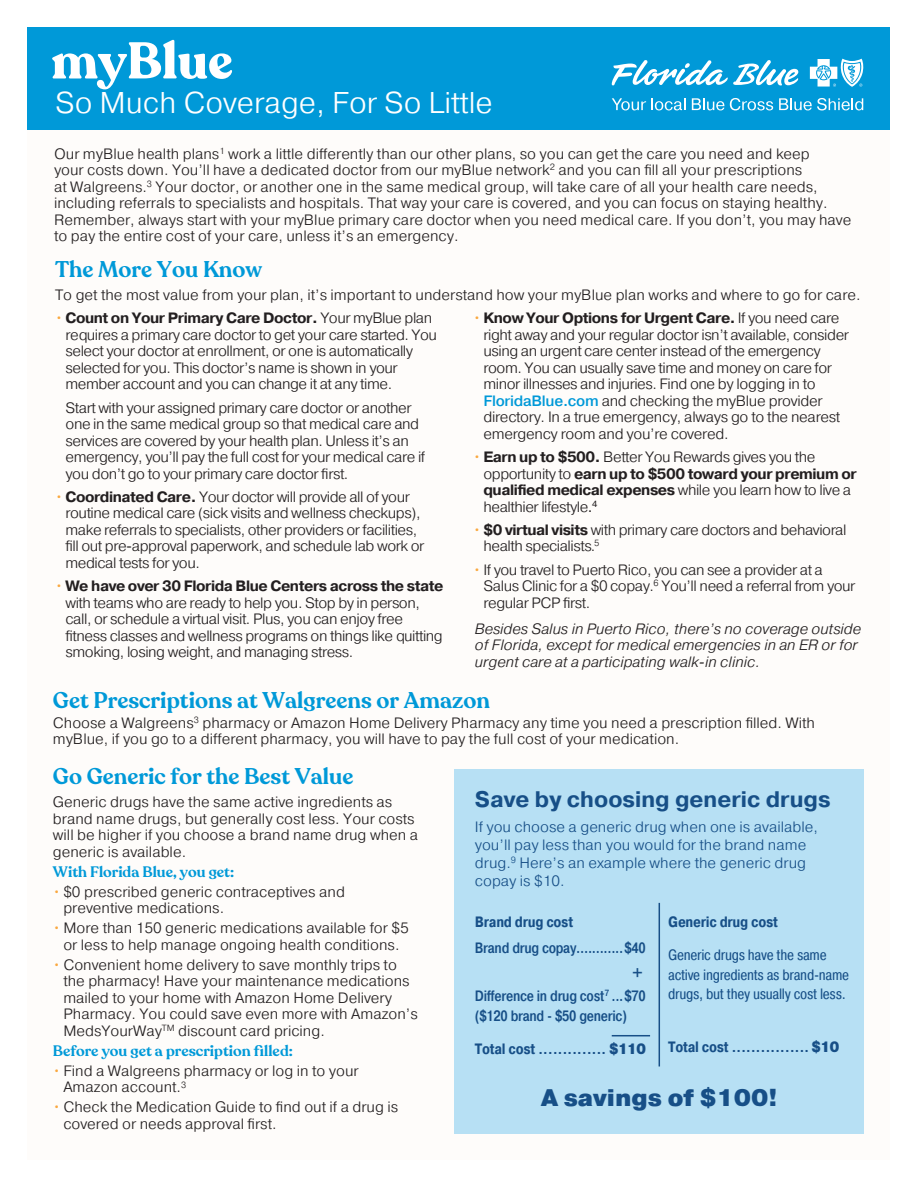
<style>
.page{position:relative;width:918px;height:1188px;background:#fff}
.page>*{position:absolute;margin:0;border:0;box-sizing:border-box;transform-origin:0 0}
.t1{font:700 51px "Recoleta";color:#fff}
.t2{font:300 30px "Pragmatica";color:#fff}
.t3{font:900 24px "Pragmatica";color:#174f87}
.t4{font:600 22.5px "Recoleta";color:#0099d8}
.t5{font:700 22.5px "Pragmatica";color:#174f87}
.t6{font:500 18px "Pragmatica";color:#174f87}
.t7{font:300 15px/16.5px "Pragmatica";letter-spacing:-.03em;color:#231f20}
.t8{font:300 15px/16.5px "Pragmatica";color:#231f20}
.t9{font:italic 300 15px/16.5px "Pragmatica";color:#231f20}
.t10{font:300 15px/18px "Pragmatica";color:#174f87}
.t11{font:15px/19.5px "Pragmatica Cond";letter-spacing:-.02em;color:#174f87}
.t12{font:500 15px/19.5px "Pragmatica Cond";letter-spacing:-.02em;color:#174f87}
.t13{font:600 15px "Recoleta";color:#0099d8}
.t14{font:500 15px "Pragmatica";color:#174f87}
.t15{font:700 15px "Pragmatica Cond";letter-spacing:-.02em;color:#174f87}
.s1{color:#faa83f}
.s2{font-weight:700}
.s3{font-weight:500;color:#0099d8}
.s4{font-weight:400}
.s5{font-family:"Pragmatica Cond";font-weight:700}
.s6{font-family:"Pragmatica Cond";font-weight:900}
</style>
<div class="page">
<div style="left:28px;top:130px;width:862px;height:1030px;background:#fefcfa"></div>
<div style="left:28px;top:27px;width:862px;height:103px;background:#0099d8"></div>
<svg style="left:612px;top:98px;width:73px;height:12px"></svg>
<svg style="left:692px;top:98px;width:32px;height:12px"></svg>
<svg style="left:730px;top:98px;width:43px;height:12px"></svg>
<svg style="left:779px;top:98px;width:84px;height:12px"></svg>
<svg style="left:612px;top:60px;width:187px;height:26px"></svg>
<svg style="left:810px;top:59px;width:54px;height:28px"></svg>
<div style="left:455px;top:770px;width:409px;height:364px;background:#b7e0f4"></div>
<hr style="left:612px;top:1035px;width:38px;height:1px;background:#174f87">
<hr style="left:659px;top:903px;width:1px;height:163px;background:#174f87">
<h1 class="t1" style="left:51px;top:29px;width:183px">myBlue</h1>
<h2 class="t2" style="left:55px;top:83px;width:439px">So Much Coverage, For So Little</h2>
<p class="t8" style="left:54px;top:145px;width:799px">Our myBlue health plans<sup>1</sup> work a little differently than our other plans, so you can get the care you need and keep<br>your costs down. You’ll have a dedicated doctor from our myBlue network<sup>2</sup> and you can fill all your prescriptions<br>at Walgreens.<sup>3</sup> Your doctor, or another one in the same medical group, will take care of all your health care needs, including referrals to specialists and hospitals. That way your care is covered, and you can focus on staying healthy.<br>Remember, always start with your myBlue primary care doctor when you need medical care. If you don’t, you may have to pay the entire cost of your care, unless it’s an emergency.</p>
<h3 class="t4" style="left:55px;top:256px;width:209px">The More You Know</h3>
<p class="t8" style="left:55px;top:286px;width:807px">To get the most value from your plan, it’s important to understand how your myBlue plan works and where to go for care.</p>
<p class="t7" style="left:66px;top:310px;width:373px;text-indent:-10px"><span class="s1">•</span> <span class="s2">Count on Your Primary Care Doctor.</span> Your myBlue plan requires a primary care doctor to get your care started. You select your doctor at enrollment, or one is automatically selected for you. This doctor’s name is shown in your member account and you can change it at any time.</p>
<p class="t7" style="left:66px;top:399px;width:361px">Start with your assigned primary care doctor or another one in the same medical group so that medical care and services are covered by your health plan. Unless it’s an emergency, you’ll pay the full cost for your medical care if you don’t go to your primary care doctor first.</p>
<p class="t7" style="left:66px;top:488px;width:360px;text-indent:-10px"><span class="s1">•</span> <span class="s2">Coordinated Care.</span> Your doctor will provide all of your routine medical care (sick visits and wellness checkups), make referrals to specialists, other providers or facilities, fill out pre-approval paperwork, and schedule lab work or medical tests for you.</p>
<p class="t7" style="left:66px;top:577px;width:380px;text-indent:-10px"><span class="s1">•</span> <span class="s2">We have over 30 Florida Blue Centers across the state </span>with teams who are ready to help you. Stop by in person, call, or schedule a virtual visit. Plus, you can enjoy free fitness classes and wellness programs on things like quitting smoking, losing weight, and managing stress.</p>
<p class="t7" style="left:483px;top:310px;width:367px;text-indent:-10px"><span class="s1">•</span> <span class="s2">Know Your Options for Urgent Care.</span> If you need care right away and your regular doctor isn’t available, consider using an urgent care center instead of the emergency room. You can usually save time and money on care for minor illnesses and injuries. Find one by logging in to <span class="s3">FloridaBlue.com</span> and checking the myBlue provider directory. In a true emergency, always go to the nearest emergency room and you’re covered.</p>
<p class="t7" style="left:483px;top:448px;width:375px;text-indent:-10px"><span class="s1">•</span> <span class="s2">Earn up to $500.</span> Better You Rewards gives you the opportunity to <span class="s2">earn up to $500 toward your premium or qualified medical expenses</span> while you learn how to live a healthier lifestyle<span class="s4">.</span><sup>4</sup></p>
<p class="t7" style="left:483px;top:521px;width:365px;text-indent:-10px"><span class="s1">•</span> <span class="s2">$0 virtual visits</span> with primary care doctors and behavioral health specialists.<sup>5</sup></p>
<p class="t7" style="left:483px;top:561px;width:374px;text-indent:-10px"><span class="s1">•</span> If you travel to Puerto Rico, you can see a provider at a<br>Salus Clinic for a $0 copay.<sup>6</sup> You’ll need a referral from your regular PCP first.</p>
<p class="t9" style="left:475px;top:620px;width:388px">Besides Salus in Puerto Rico, there’s no coverage outside of Florida, except for medical emergencies in an ER or for urgent care at a participating walk-in clinic.</p>
<h3 class="t4" style="left:53px;top:686px;width:439px">Get Prescriptions at Walgreens or Amazon</h3>
<p class="t8" style="left:53px;top:714px;width:764px">Choose a Walgreens<sup>3</sup> pharmacy or Amazon Home Delivery Pharmacy any time you need a prescription filled. With myBlue, if you go to a different pharmacy, you will have to pay the full cost of your medication.</p>
<h3 class="t4" style="left:53px;top:762px;width:302px">Go Generic for the Best Value</h3>
<p class="t8" style="left:53px;top:794px;width:367px">Generic drugs have the same active ingredients as brand name drugs, but generally cost less. Your costs will be higher if you choose a brand name drug when a generic is available.</p>
<p class="t13" style="left:53px;top:863px;width:183px">With Florida Blue, you get:</p>
<p class="t8" style="left:63px;top:883px;width:283px;text-indent:-10px"><span class="s1">•</span> $0 prescribed generic contraceptives and preventive medications.</p>
<p class="t8" style="left:53px;top:920px;width:357px;text-align:center"><span class="s1">•</span> More than 150 generic medications available for $5 or less to help manage ongoing health conditions.</p>
<p class="t8" style="left:63px;top:956px;width:356px;text-indent:-10px"><span class="s1">•</span> Convenient home delivery to save monthly trips to the pharmacy! Have your maintenance medications mailed to your home with Amazon Home Delivery Pharmacy. You could save even more with Amazon’s MedsYourWay<sup>TM</sup> discount card pricing.</p>
<p class="t13" style="left:53px;top:1042px;width:241px">Before you get a prescription filled:</p>
<p class="t8" style="left:63px;top:1062px;width:297px;text-indent:-10px"><span class="s1">•</span> Find a Walgreens pharmacy or log in to your<br>Amazon account.<sup>3</sup></p>
<p class="t8" style="left:63px;top:1099px;width:336px;text-indent:-10px"><span class="s1">•</span> Check the Medication Guide to find out if a drug is covered or needs approval first.</p>
<h3 class="t5" style="left:475px;top:786px;width:357px">Save by choosing generic drugs</h3>
<p class="t10" style="left:475px;top:818px;width:345px">If you choose a generic drug when one is available, you’ll pay less than you would for the brand name drug.<sup>9</sup> Here’s an example where the generic drug copay is $10.</p>
<p class="t15" style="left:668px;top:913px;width:111px">Generic drug cost</p>
<p class="t11" style="left:668px;top:945px;width:183px">Generic drugs have the same active ingredients as brand-name drugs, but they usually cost less.</p>
<p class="t14" style="left:668px;top:1038px;width:173px"><span class="s5">Total cost</span> ................<span class="s6">$10</span></p>
<p class="t15" style="left:475px;top:913px;width:100px">Brand drug cost</p>
<p class="t12" style="left:475px;top:939px;width:173px">Brand drug copay............$40</p>
<p class="t12" style="left:475px;top:987px;width:173px">Difference in drug cost<sup>7</sup> ...$70 ($120 brand - $50 generic)</p>
<p class="t14" style="left:475px;top:1039px;width:173px"><span class="s5">Total cost</span> .............. <span class="s6">$110</span></p>
<p class="t6" style="left:632px;top:961px;width:12px">+</p>
<h3 class="t3" style="left:541px;top:1083px;width:238px">A savings of $100!</h3>
</div>
